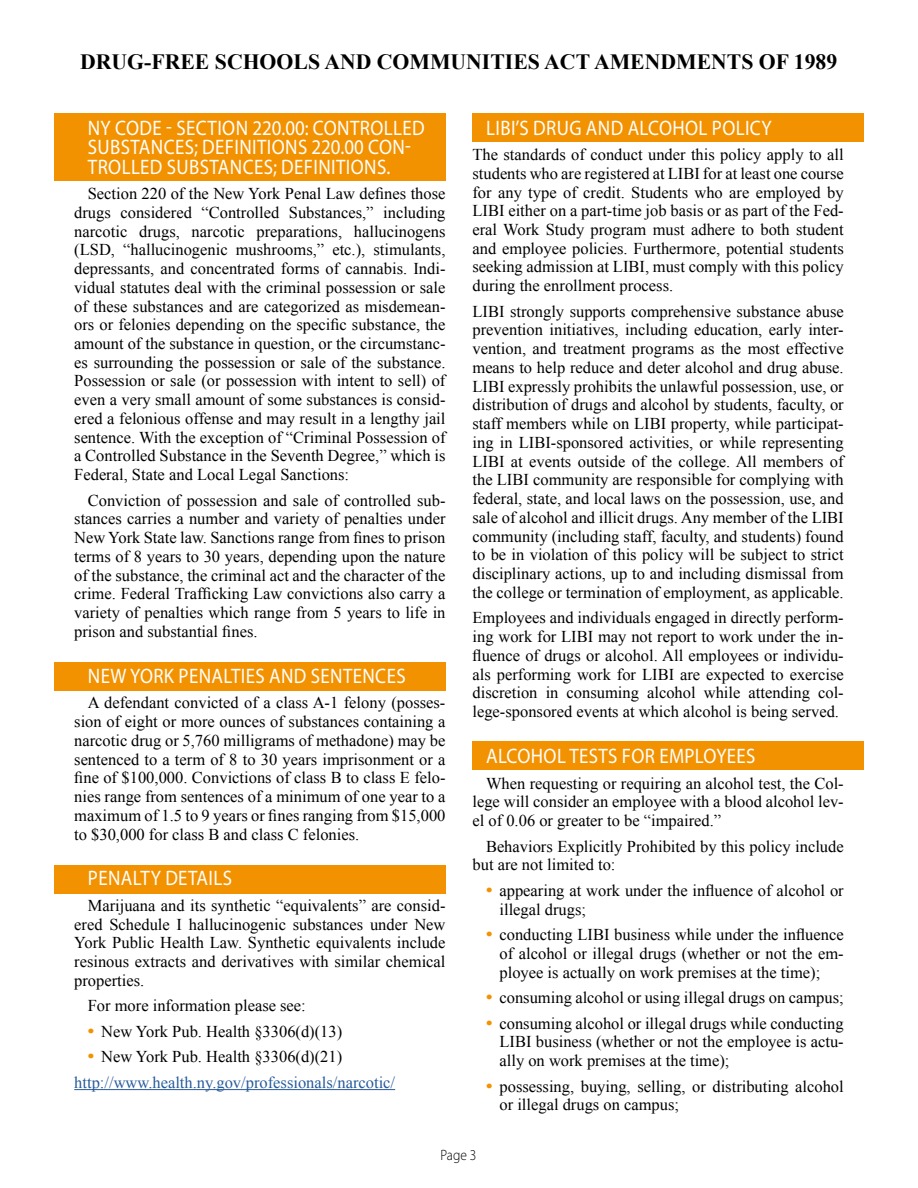
<style>
.page{position:relative;width:918px;height:1188px;background:#fff}
.page>*{position:absolute;margin:0;border:0;box-sizing:border-box;transform-origin:0 0}
.t1{font:700 21.75px "Times New Roman";color:#000}
.t2{font:21px/19.5px "Myriad Pro";letter-spacing:.02em;color:#fff;scale:.9 1}
.t3{font:16.5px/18.8px "Times New Roman";color:#000;text-align:justify}
.t4{font:16.5px/25.5px "Times New Roman";color:#275b9b}
.t5{font:300 15px "Myriad Pro";color:#000;scale:.9 1}
.s1{font-weight:700;font-size:18px;color:#f39200}
.s2{color:#000}
</style>
<div class="page">
<div style="left:54px;top:113px;width:392px;height:68px;background:#f39200"></div>
<div style="left:54px;top:663px;width:392px;height:28px;background:#f39200"></div>
<div style="left:472px;top:741px;width:392px;height:29px;background:#f39200"></div>
<div style="left:54px;top:865px;width:392px;height:28px;background:#f39200"></div>
<hr style="left:74px;top:1089px;width:321px;height:1px;background:#275b9b">
<div style="left:472px;top:113px;width:392px;height:28px;background:#f39200"></div>
<h1 class="t1" style="left:80px;top:46px;width:759px">DRUG-FREE SCHOOLS AND COMMUNITIES ACT AMENDMENTS OF 1989</h1>
<p class="t2" style="left:88px;top:117px;width:376px">NY CODE - SECTION 220.00: CONTROLLED<br>SUBSTANCES; DEFINITIONS 220.00 CON-<br>TROLLED SUBSTANCES; DEFINITIONS.</p>
<p class="t3" style="left:74px;top:184px;width:373px;text-indent:13px">Section 220 of the New York Penal Law defines those drugs considered “Controlled Substances,” including narcotic drugs, narcotic preparations, hallucinogens (LSD, “hallucinogenic mushrooms,” etc.), stimulants, depressants, and concentrated forms of cannabis. Indi&shy;vidual statutes deal with the criminal possession or sale of these substances and are categorized as misdemean&shy;ors or felonies depending on the specific substance, the amount of the substance in question, or the circumstanc&shy;es surrounding the possession or sale of the substance.<br>Possession or sale (or possession with intent to sell) of even a very small amount of some substances is consid&shy;ered a felonious offense and may result in a lengthy jail sentence. With the exception of “Criminal Possession of a Controlled Substance in the Seventh Degree,” which is Federal, State and Local Legal Sanctions:</p>
<p class="t3" style="left:74px;top:491px;width:373px;text-indent:13px">Conviction of possession and sale of controlled sub&shy;stances carries a number and variety of penalties under New York State law. Sanctions range from fines to prison terms of 8 years to 30 years, depending upon the nature of the substance, the criminal act and the character of the crime. Federal Trafficking Law convictions also carry a variety of penalties which range from 5 years to life in prison and substantial fines.</p>
<p class="t2" style="left:88px;top:666px;width:355px">NEW YORK PENALTIES AND SENTENCES</p>
<p class="t3" style="left:74px;top:693px;width:373px;text-indent:13px">A defendant convicted of a class A-1 felony (posses&shy;sion of eight or more ounces of substances containing a narcotic drug or 5,760 milligrams of methadone) may be sentenced to a term of 8 to 30 years imprisonment or a fine of $100,000. Convictions of class B to class E felo&shy;nies range from sentences of a minimum of one year to a maximum of 1.5 to 9 years or fines ranging from $15,000 to $30,000 for class B and class C felonies.</p>
<p class="t2" style="left:88px;top:868px;width:162px">PENALTY DETAILS</p>
<p class="t3" style="left:74px;top:896px;width:373px;text-indent:13px">Marijuana and its synthetic “equivalents” are consid&shy;ered Schedule I hallucinogenic substances under New York Public Health Law. Synthetic equivalents include resinous extracts and derivatives with similar chemical properties.</p>
<p class="t3" style="left:88px;top:996px;width:220px">For more information please see:</p>
<p class="t3" style="left:88px;top:1022px;width:256px"><span class="s1">•</span> New York Pub. Health §3306(d)(13)</p>
<p class="t4" style="left:74px;top:1044px;width:322px;text-indent:13px"><span class="s1">•</span> <span class="s2">New York Pub. Health §3306(d)(21) </span>http://www.health.ny.gov/professionals/narcotic/</p>
<p class="t2" style="left:486px;top:117px;width:319px">LIBI’S DRUG AND ALCOHOL POLICY</p>
<p class="t3" style="left:472px;top:145px;width:373px">The standards of conduct under this policy apply to all students who are registered at LIBI for at least one course for any type of credit. Students who are employed by LIBI either on a part-time job basis or as part of the Fed&shy;eral Work Study program must adhere to both student and employee policies. Furthermore, potential students seeking admission at LIBI, must comply with this policy during the enrollment process.</p>
<p class="t3" style="left:472px;top:302px;width:373px">LIBI strongly supports comprehensive substance abuse prevention initiatives, including education, early inter&shy;vention, and treatment programs as the most effective means to help reduce and deter alcohol and drug abuse.<br>LIBI expressly prohibits the unlawful possession, use, or distribution of drugs and alcohol by students, faculty, or staff members while on LIBI property, while participat&shy;ing in LIBI-sponsored activities, or while representing LIBI at events outside of the college. All members of the LIBI community are responsible for complying with federal, state, and local laws on the possession, use, and sale of alcohol and illicit drugs. Any member of the LIBI community (including staff, faculty, and students) found to be in violation of this policy will be subject to strict disciplinary actions, up to and including dismissal from the college or termination of employment, as applicable.</p>
<p class="t3" style="left:472px;top:608px;width:373px">Employees and individuals engaged in directly perform&shy;ing work for LIBI may not report to work under the in&shy;fluence of drugs or alcohol. All employees or individu&shy;als performing work for LIBI are expected to exercise discretion in consuming alcohol while attending col&shy;lege-sponsored events at which alcohol is being served.</p>
<p class="t2" style="left:486px;top:746px;width:301px">ALCOHOL TESTS FOR EMPLOYEES</p>
<p class="t3" style="left:473px;top:773px;width:373px;text-indent:13px">When requesting or requiring an alcohol test, the Col&shy;lege will consider an employee with a blood alcohol lev&shy;el of 0.06 or greater to be “impaired.”</p>
<p class="t3" style="left:473px;top:836px;width:373px;text-indent:13px">Behaviors Explicitly Prohibited by this policy include but are not limited to:</p>
<p class="t3" style="left:500px;top:881px;width:346px;text-indent:-14px"><span class="s1">•</span> appearing at work under the influence of alcohol or illegal drugs;</p>
<p class="t3" style="left:500px;top:925px;width:346px;text-indent:-14px"><span class="s1">•</span> conducting LIBI business while under the influence of alcohol or illegal drugs (whether or not the em&shy;ployee is actually on work premises at the time);</p>
<p class="t3" style="left:486px;top:988px;width:359px"><span class="s1">•</span> consuming alcohol or using illegal drugs on campus;</p>
<p class="t3" style="left:500px;top:1013px;width:346px;text-indent:-14px"><span class="s1">•</span> consuming alcohol or illegal drugs while conducting LIBI business (whether or not the employee is actu&shy;ally on work premises at the time);</p>
<p class="t3" style="left:500px;top:1076px;width:346px;text-indent:-14px"><span class="s1">•</span> possessing, buying, selling, or distributing alcohol or illegal drugs on campus;</p>
<p class="t5" style="left:441px;top:1147px;width:41px">Page 3</p>
</div>
